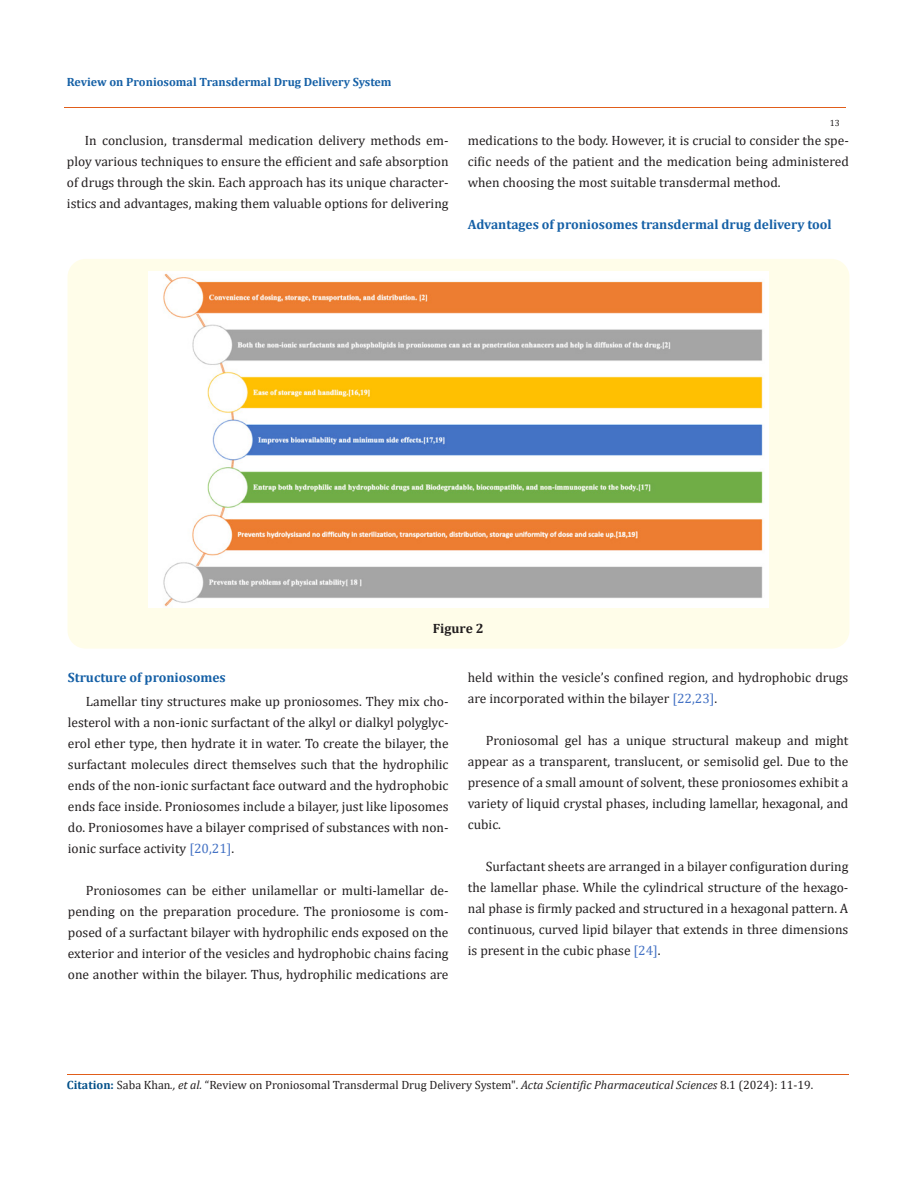
<style>
.page{position:relative;width:917px;height:1188px;background:#fff}
.page>*{position:absolute;margin:0;border:0;box-sizing:border-box;transform-origin:0 0}
.List_Paragraph{font:13.5px/21px "Cambria";color:#231f20;text-align:justify}
.t1{font:700 13.5px "Cambria";color:#1560a6}
.t2{font:700 13.5px "Cambria";color:#231f20}
.t3{font:12px "Cambria";color:#231f20}
.t4{font:700 12px "Cambria";color:#1560a6}
.t5{font:9px "Cambria";color:#231f20}
.s1{color:#4472c4}
.s2{font-weight:700;color:#035089}
.s3{font-style:italic}
</style>
<div class="page">
<div style="left:68px;top:259px;width:781px;height:390px;background:#fffde9;border-radius:18px"></div>
<img style="left:148px;top:272px;width:620px;height:336px">
<hr style="left:64px;top:108px;width:781px;height:1px;background:#e05d1a">
<hr style="left:67px;top:1074px;width:781px;height:1px;background:#e05d1a">
<p class="t4" style="left:67px;top:73px;width:326px">Review on Proniosomal Transdermal Drug Delivery System</p>
<p class="t5" style="left:829px;top:118px;width:11px">13</p>
<p class="List_Paragraph" style="left:67px;top:130px;width:383px;text-indent:18px">In conclusion, transdermal medication delivery methods em&shy;ploy various techniques to ensure the efficient and safe absorption of drugs through the skin. Each approach has its unique character&shy;istics and advantages, making them valuable options for delivering</p>
<p class="List_Paragraph" style="left:468px;top:130px;width:382px">medications to the body. However, it is crucial to consider the spe&shy;cific needs of the patient and the medication being administered when choosing the most suitable transdermal method.</p>
<p class="t1" style="left:468px;top:215px;width:365px">Advantages of proniosomes transdermal drug delivery tool</p>
<p class="t2" style="left:433px;top:619px;width:52px">Figure 2</p>
<p class="t1" style="left:68px;top:668px;width:159px">Structure of proniosomes</p>
<p class="List_Paragraph" style="left:68px;top:691px;width:382px;text-indent:18px">Lamellar tiny structures make up proniosomes. They mix cho&shy;lesterol with a non-ionic surfactant of the alkyl or dialkyl polyglyc&shy;erol ether type, then hydrate it in water. To create the bilayer, the surfactant molecules direct themselves such that the hydrophilic ends of the non-ionic surfactant face outward and the hydrophobic ends face inside. Proniosomes include a bilayer, just like liposomes do. Proniosomes have a bilayer comprised of substances with non&shy;ionic surface activity <span class="s1">[20,21]</span>.</p>
<p class="List_Paragraph" style="left:68px;top:880px;width:382px;text-indent:18px">Proniosomes can be either unilamellar or multi-lamellar de&shy;pending on the preparation procedure. The proniosome is com&shy;posed of a surfactant bilayer with hydrophilic ends exposed on the exterior and interior of the vesicles and hydrophobic chains facing one another within the bilayer. Thus, hydrophilic medications are</p>
<p class="List_Paragraph" style="left:468px;top:667px;width:382px">held within the vesicle’s confined region, and hydrophobic drugs are incorporated within the bilayer <span class="s1">[22,23]</span>.</p>
<p class="List_Paragraph" style="left:468px;top:730px;width:382px;text-indent:18px">Proniosomal gel has a unique structural makeup and might appear as a transparent, translucent, or semisolid gel. Due to the presence of a small amount of solvent, these proniosomes exhibit a variety of liquid crystal phases, including lamellar, hexagonal, and cubic.</p>
<p class="List_Paragraph" style="left:468px;top:856px;width:382px;text-indent:18px">Surfactant sheets are arranged in a bilayer configuration during the lamellar phase. While the cylindrical structure of the hexago&shy;nal phase is firmly packed and structured in a hexagonal pattern. A continuous, curved lipid bilayer that extends in three dimensions is present in the cubic phase <span class="s1">[24]</span>.</p>
<p class="t3" style="left:67px;top:1078px;width:747px"><span class="s2">Citation:</span> Saba Khan<span class="s3">., et al.</span> “Review on Proniosomal Transdermal Drug Delivery System". <span class="s3">Acta Scientific Pharmaceutical Sciences</span> 8.1 (2024): 11-19.</p>
</div>
